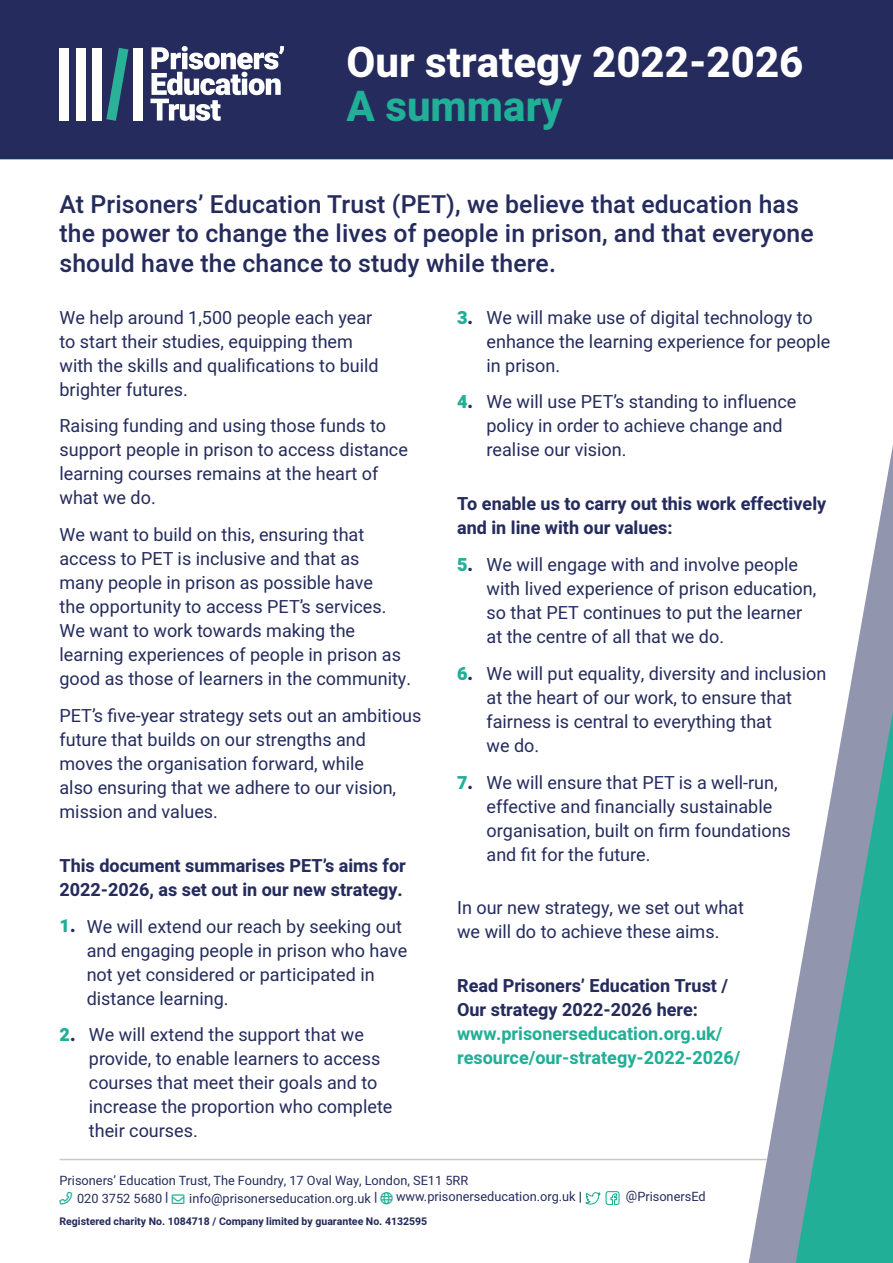
<style>
.page{position:relative;width:893px;height:1263px;background:#fff}
.page>*{position:absolute;margin:0;border:0;box-sizing:border-box;transform-origin:0 0}
.t1{font:800 42px "Heebo";color:#fff}
.t2{font:800 42px "Heebo";color:#21b097}
.t3{font:500 24.75px/29.7px "Heebo";letter-spacing:.005em;color:#252c5d}
.t4{font:18px/24px "Heebo";color:#252c5d}
.t5{font:700 18px/24px "Heebo";color:#252c5d}
.t6{font:700 18px/24px "Heebo";color:#21b097}
.t7{font:12.75px "Heebo";color:#252c5d}
.t8{font:700 10.5px "Heebo";color:#252c5d}
.s1{font-weight:900;color:#21b097}
.s2{font-weight:900}
.s3{color:#21b097}
</style>
<div class="page">
<svg style="left:720px;top:445px;width:173px;height:818px"></svg>
<hr style="left:60px;top:1159px;width:707px;height:1px;background:#c9c9c4">
<hr style="left:0;top:158px;width:893px;height:2px;background:#21b097">
<svg style="left:796px;top:711px;width:97px;height:552px;background:#67b0ad"></svg>
<svg style="left:585px;top:1191px;width:35px;height:15px"></svg>
<div style="left:0;top:0;width:893px;height:158px;background:#252c5d"></div>
<svg style="left:150px;top:46px;width:134px;height:75px"></svg>
<div style="left:92px;top:48px;width:10px;height:73px;background:#fff"></div>
<div style="left:76px;top:48px;width:10px;height:73px;background:#fff"></div>
<div style="left:133px;top:48px;width:10px;height:73px;background:#fff"></div>
<div style="left:60px;top:48px;width:9px;height:73px;background:#fff"></div>
<svg style="left:106px;top:48px;width:22px;height:73px"></svg>
<h1 class="t1" style="left:347px;top:33px;width:458px">Our strategy 2022-2026</h1>
<h1 class="t2" style="left:347px;top:77px;width:218px">A summary</h1>
<h2 class="t3" style="left:60px;top:189px;width:756px">At Prisoners’ Education Trust (PET), we believe that education has the power to change the lives of people in prison, and that everyone should have the chance to study while there.</h2>
<p class="t4" style="left:486px;top:305px;width:345px;text-indent:-29px"><span class="s1">3</span><span class="s2">.</span> We will make use of digital technology to enhance the learning experience for people in prison.</p>
<p class="t4" style="left:486px;top:390px;width:311px;text-indent:-29px"><span class="s1">4</span><span class="s2">.</span> We will use PET’s standing to influence policy in order to achieve change and realise our vision.</p>
<p class="t5" style="left:457px;top:492px;width:371px">To enable us to carry out this work effectively and in line with our values:</p>
<p class="t4" style="left:486px;top:553px;width:331px;text-indent:-29px"><span class="s1">5</span><span class="s2">.</span> We will engage with and involve people with lived experience of prison education, so that PET continues to put the learner at the centre of all that we do.</p>
<p class="t4" style="left:486px;top:661px;width:341px;text-indent:-29px"><span class="s1">6</span><span class="s2">.</span> We will put equality, diversity and inclusion at the heart of our work, to ensure that fairness is central to everything that<br>we do.</p>
<p class="t4" style="left:486px;top:770px;width:306px;text-indent:-29px"><span class="s1">7</span><span class="s2">.</span> We will ensure that PET is a well-run, effective and financially sustainable organisation, built on firm foundations and fit for the future.</p>
<p class="t4" style="left:60px;top:305px;width:321px">We help around 1,500 people each year to start their studies, equipping them with the skills and qualifications to build brighter futures.</p>
<p class="t4" style="left:60px;top:414px;width:350px">Raising funding and using those funds to support people in prison to access distance learning courses remains at the heart of what we do.</p>
<p class="t4" style="left:60px;top:523px;width:353px">We want to build on this, ensuring that access to PET is inclusive and that as<br>many people in prison as possible have<br>the opportunity to access PET’s services.<br>We want to work towards making the learning experiences of people in prison as good as those of learners in the community.</p>
<p class="t4" style="left:60px;top:703px;width:363px">PET’s five-year strategy sets out an ambitious future that builds on our strengths and moves the organisation forward, while<br>also ensuring that we adhere to our vision, mission and values.</p>
<p class="t5" style="left:60px;top:854px;width:348px">This document summarises PET’s aims for<br>2022-2026, as set out in our new strategy.</p>
<p class="t4" style="left:87px;top:914px;width:322px;text-indent:-27px"><span class="s1">1</span><span class="s2">.</span> We will extend our reach by seeking out and engaging people in prison who have not yet considered or participated in distance learning.</p>
<p class="t4" style="left:89px;top:1023px;width:305px;text-indent:-29px"><span class="s1">2</span><span class="s2">.</span> We will extend the support that we provide, to enable learners to access courses that meet their goals and to increase the proportion who complete their courses.</p>
<p class="t4" style="left:457px;top:896px;width:288px">In our new strategy, we set out what we will do to achieve these aims.</p>
<p class="t5" style="left:457px;top:974px;width:272px">Read Prisoners’ Education Trust /<br>Our strategy 2022-2026 here:</p>
<p class="t6" style="left:457px;top:1022px;width:285px">www.prisonerseducation.org.uk/ resource/our-strategy-2022-2026/</p>
<p class="t7" style="left:60px;top:1171px;width:410px">Prisoners’ Education Trust, The Foundry, 17 Oval Way, London, SE11 5RR</p>
<p class="t7" style="left:60px;top:1189px;width:524px"><span class="s3">□■</span> 020 3752 5680 <span class="s2">|</span> <span class="s3">■❖●□</span> info@prisonerseducation.org.uk <span class="s2">|</span> <span class="s3">●□</span> www.prisonerseducation.org.uk <span class="s2">|</span></p>
<p class="t7" style="left:626px;top:1188px;width:81px">@PrisonersEd</p>
<p class="t8" style="left:60px;top:1213px;width:369px">Registered charity No. 1084718 / Company limited by guarantee No. 4132595</p>
</div>
